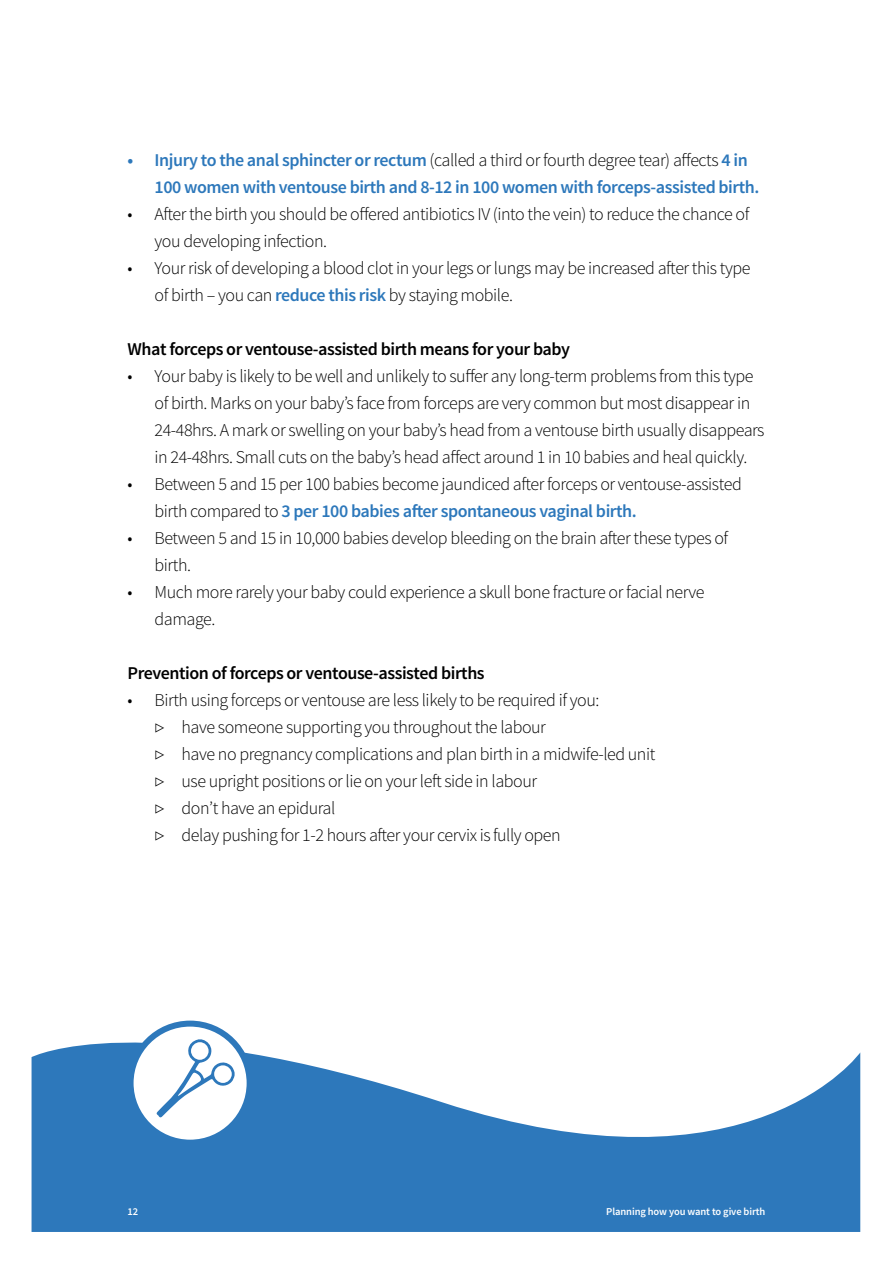
<style>
.page{position:relative;width:893px;height:1263px;background:#fff}
.page>*{position:absolute;margin:0;border:0;box-sizing:border-box;transform-origin:0 0}
.t1{font:300 18px/27px "Source Sans Pro";letter-spacing:-.025em;color:#000}
.t2{font:600 18px/27px "Source Sans Pro";letter-spacing:-.025em;color:#2d78bb}
.t3{font:600 18px "Source Sans Pro";letter-spacing:-.025em;color:#000}
.t4{font:600 10.5px "Source Sans Pro";letter-spacing:-.01em;color:#fff}
.s1{font-weight:300;color:#000}
.s2{font-weight:600;color:#2d78bb}
</style>
<div class="page">
<svg style="left:32px;top:1026px;width:828px;height:206px;fill:#2d78bb"></svg>
<svg style="left:131px;top:1023px;width:119px;height:120px"></svg>
<div style="left:128px;top:1020px;width:125px;height:126px;border:6px solid #2d78bb;border-radius:50%"></div>
<svg style="left:156px;top:1039px;width:79px;height:79px"></svg>
<p class="t2" style="left:155px;top:147px;width:606px;text-indent:-27px">• Injury to the anal sphincter or rectum <span class="s1">(called a third or fourth degree tear) affects</span> 4 in<br>100 women with ventouse birth and 8-12 in 100 women with forceps-assisted birth.</p>
<p class="t1" style="left:155px;top:200px;width:596px;text-indent:-27px">• After the birth you should be offered antibiotics IV (into the vein) to reduce the chance of you developing infection.</p>
<p class="t1" style="left:155px;top:254px;width:597px;text-indent:-27px">• Your risk of developing a blood clot in your legs or lungs may be increased after this type of birth – you can <span class="s2">reduce this risk</span> by staying mobile.</p>
<p class="t3" style="left:128px;top:338px;width:444px">What forceps or ventouse-assisted birth means for your baby</p>
<p class="t1" style="left:155px;top:362px;width:611px;text-indent:-27px">• Your baby is likely to be well and unlikely to suffer any long-term problems from this type of birth. Marks on your baby’s face from forceps are very common but most disappear in 24-48hrs. A mark or swelling on your baby’s head from a ventouse birth usually disappears in 24-48hrs. Small cuts on the baby’s head affect around 1 in 10 babies and heal quickly.</p>
<p class="t1" style="left:155px;top:470px;width:589px;text-indent:-27px">• Between 5 and 15 per 100 babies become jaundiced after forceps or ventouse-assisted birth compared to <span class="s2">3 per 100 babies after spontaneous vaginal birth.</span></p>
<p class="t1" style="left:155px;top:524px;width:575px;text-indent:-27px">• Between 5 and 15 in 10,000 babies develop bleeding on the brain after these types of birth.</p>
<p class="t1" style="left:155px;top:578px;width:551px;text-indent:-27px">• Much more rarely your baby could experience a skull bone fracture or facial nerve damage.</p>
<p class="t3" style="left:128px;top:662px;width:359px">Prevention of forceps or ventouse-assisted births</p>
<p class="t1" style="left:128px;top:686px;width:473px">• Birth using forceps or ventouse are less likely to be required if you:</p>
<p class="t1" style="left:155px;top:713px;width:393px">▷ have someone supporting you throughout the labour</p>
<p class="t1" style="left:155px;top:740px;width:502px">▷ have no pregnancy complications and plan birth in a midwife-led unit</p>
<p class="t1" style="left:155px;top:767px;width:384px">▷ use upright positions or lie on your left side in labour</p>
<p class="t1" style="left:155px;top:794px;width:182px">▷ don’t have an epidural</p>
<p class="t1" style="left:155px;top:821px;width:408px">▷ delay pushing for 1-2 hours after your cervix is fully open</p>
<p class="t4" style="left:128px;top:1205px;width:12px">12</p>
<p class="t4" style="left:606px;top:1205px;width:161px">Planning how you want to give birth</p>
</div>
